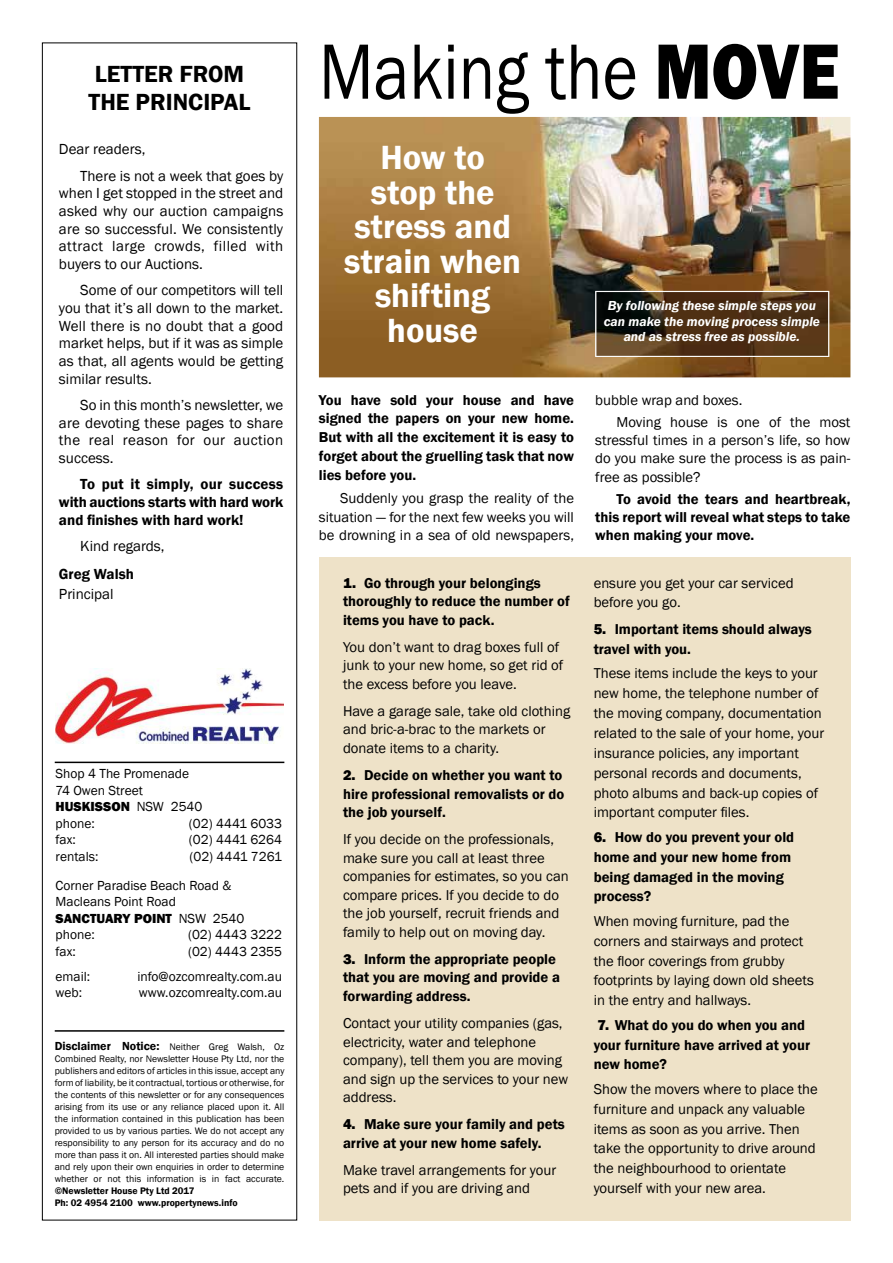
<style>
.page{position:relative;width:893px;height:1263px;background:#fff}
.page>*{position:absolute;margin:0;border:0;box-sizing:border-box;transform-origin:0 0}
.t1{font:81px "Franklin Gothic";color:#000;scale:.83 1}
.t2{font:600 34.5px/34.5px "Franklin Gothic";color:#fff;text-align:center}
.t3{font:600 24px/28.8px "Franklin Gothic";color:#000}
.t4{font:15px/17.7px "Franklin Gothic";color:#000;text-align:justify}
.t5{font:600 15px/17.7px "Franklin Gothic";letter-spacing:-.005em;color:#000;text-align:justify}
.t6{font:14.7px/20px "Franklin Gothic";color:#000}
.t7{font:600 14.7px/18.6px "Franklin Gothic";color:#000}
.t8{font:13.5px/16.5px "Franklin Gothic";color:#000}
.t9{font:italic 600 13.5px/15.8px "Franklin Gothic";color:#fff;text-align:center}
.t10{font:9.75px/12px "Franklin Gothic";color:#000;text-align:justify}
.t11{font:600 9.75px/12px "Franklin Gothic";color:#000}
.s1{font-weight:800}
.s2{font-weight:600;font-size:12px}
</style>
<div class="page">
<hr style="left:55px;top:1030px;width:229px;height:2px;background:#000">
<hr style="left:55px;top:762px;width:229px;height:1px;background:#000">
<img style="left:56px;top:668px;width:227px;height:75px">
<div style="left:319px;top:557px;width:531px;height:664px;background:#eee2c8"></div>
<img style="left:319px;top:117px;width:531px;height:260px">
<img style="left:595px;top:291px;width:234px;height:66px">
<h1 class="t1" style="left:319px;top:21px;width:628px">Making the <span class="s1">MOVE</span></h1>
<h2 class="t2" style="left:344px;top:141px;width:179px">How to stop the stress and strain when shifting house</h2>
<h3 class="t3" style="left:89px;top:60px;width:163px">LETTER FROM<br>THE PRINCIPAL</h3>
<p class="t4" style="left:80px;top:137px;width:205px;line-height:26.2px;text-indent:-21px">Dear readers,<br>There is not a week that goes by</p>
<p class="t4" style="left:59px;top:185px;width:226px">when I get stopped in the street and asked why our auction campaigns are so successful. We consistently attract large crowds, filled with buyers to our Auctions.</p>
<p class="t4" style="left:59px;top:282px;width:226px;text-indent:21px">Some of our competitors will tell you that it’s all down to the market.<br>Well there is no doubt that a good market helps, but if it was as simple as that, all agents would be getting similar results.</p>
<p class="t4" style="left:59px;top:396px;width:226px;text-indent:21px">So in this month’s newsletter, we are devoting these pages to share the real reason for our auction success.</p>
<p class="t5" style="left:59px;top:476px;width:226px;text-indent:21px">To put it simply, our success with auctions starts with hard work and finishes with hard work!</p>
<p class="t4" style="left:80px;top:538px;width:86px">Kind regards,</p>
<p class="t5" style="left:59px;top:566px;width:76px">Greg Walsh</p>
<p class="t4" style="left:59px;top:585px;width:56px">Principal</p>
<p class="t7" style="left:343px;top:573px;width:228px"><span class="s1">1.</span> Go through your belongings thoroughly to reduce the number of items you have to pack.</p>
<p class="t6" style="left:343px;top:638px;width:222px;line-height:18.6px">You don’t want to drag boxes full of junk to your new home, so get rid of the excess before you leave.</p>
<p class="t6" style="left:343px;top:702px;width:229px;line-height:18.6px">Have a garage sale, take old clothing and bric-a-brac to the markets or donate items to a charity.</p>
<p class="t7" style="left:343px;top:766px;width:223px"><span class="s1">2.</span> Decide on whether you want to hire professional removalists or do the job yourself.</p>
<p class="t6" style="left:343px;top:830px;width:227px;line-height:18.6px">If you decide on the professionals, make sure you call at least three companies for estimates, so you can compare prices. If you decide to do the job yourself, recruit friends and family to help out on moving day.</p>
<p class="t7" style="left:343px;top:950px;width:219px"><span class="s1">3.</span> Inform the appropriate people that you are moving and provide a forwarding address.</p>
<p class="t6" style="left:343px;top:1014px;width:227px;line-height:18.6px">Contact your utility companies (gas, electricity, water and telephone company), tell them you are moving and sign up the services to your new address.</p>
<p class="t7" style="left:343px;top:1115px;width:223px"><span class="s1">4.</span> Make sure your family and pets arrive at your new home safely.</p>
<p class="t6" style="left:343px;top:1161px;width:215px;line-height:18.6px">Make travel arrangements for your pets and if you are driving and</p>
<p class="t9" style="left:604px;top:298px;width:218px">By following these simple steps you can make the moving process simple and as stress free as possible.</p>
<p class="t6" style="left:617px;top:389px;width:235px;line-height:22.4px;text-indent:-21px">bubble wrap and boxes.<br>Moving house is one of the most</p>
<p class="t6" style="left:595px;top:432px;width:257px;line-height:18.1px;text-align:justify">stressful times in a person’s life, so how do you make sure the process is as pain&shy;free as possible?</p>
<p class="t7" style="left:595px;top:490px;width:257px;line-height:18.1px;text-align:justify;text-indent:21px">To avoid the tears and heartbreak, this report will reveal what steps to take when making your move.</p>
<p class="t7" style="left:319px;top:391px;width:257px;text-align:justify">You have sold your house and have signed the papers on your new home.<br>But with all the excitement it is easy to forget about the gruelling task that now lies before you.</p>
<p class="t6" style="left:319px;top:489px;width:257px;line-height:18.8px;text-align:justify;text-indent:21px">Suddenly you grasp the reality of the situation — for the next few weeks you will be drowning in a sea of old newspapers,</p>
<p class="t6" style="left:594px;top:573px;width:201px">ensure you get your car serviced before you go.</p>
<p class="t7" style="left:594px;top:619px;width:220px;line-height:20px"><span class="s1">5.</span> Important items should always travel with you.</p>
<p class="t6" style="left:594px;top:663px;width:232px">These items include the keys to your new home, the telephone number of the moving company, documentation related to the sale of your home, your insurance policies, any important personal records and documents, photo albums and back-up copies of important computer files.</p>
<p class="t7" style="left:594px;top:827px;width:202px;line-height:20px"><span class="s1">6.</span> How do you prevent your old home and your new home from being damaged in the moving process?</p>
<p class="t6" style="left:594px;top:911px;width:222px">When moving furniture, pad the corners and stairways and protect the floor coverings from grubby footprints by laying down old sheets in the entry and hallways.</p>
<p class="t7" style="left:594px;top:1015px;width:218px;line-height:20px"><span class="s1">7.</span> What do you do when you and your furniture have arrived at your new home?</p>
<p class="t6" style="left:594px;top:1079px;width:226px">Show the movers where to place the furniture and unpack any valuable items as soon as you arrive. Then take the opportunity to drive around the neighbourhood to orientate yourself with your new area.</p>
<p class="t8" style="left:56px;top:766px;width:148px">Shop 4 The Promenade<br>74 Owen Street<br><span class="s1">HUSKISSON</span> NSW 2540 phone:</p>
<p class="t8" style="left:189px;top:815px;width:95px">(02) 4441 6033</p>
<p class="t8" style="left:56px;top:832px;width:22px">fax:</p>
<p class="t8" style="left:189px;top:832px;width:95px">(02) 4441 6264</p>
<p class="t8" style="left:56px;top:848px;width:44px">rentals:</p>
<p class="t8" style="left:56px;top:842px;width:228px;line-height:29.2px;text-indent:134px">(02) 4441 7261<br>Corner Paradise Beach Road &amp;</p>
<p class="t8" style="left:56px;top:894px;width:190px">Macleans Point Road<br><span class="s1">SANCTUARY POINT</span> NSW 2540 phone:</p>
<p class="t8" style="left:188px;top:927px;width:95px">(02) 4443 3222</p>
<p class="t8" style="left:56px;top:943px;width:22px">fax:</p>
<p class="t8" style="left:188px;top:943px;width:95px">(02) 4443 2355</p>
<p class="t8" style="left:56px;top:968px;width:36px">email:</p>
<p class="t8" style="left:137px;top:968px;width:146px">info@ozcomrealty.com.au</p>
<p class="t8" style="left:56px;top:985px;width:28px">web:</p>
<p class="t8" style="left:139px;top:985px;width:145px">www.ozcomrealty.com.au</p>
<p class="t10" style="left:55px;top:1041px;width:231px"><span class="s2">Disclaimer Notice:</span> Neither Greg Walsh, Oz Combined Realty, nor Newsletter House Pty Ltd, nor the publishers and editors of articles in this issue, accept any form of liability, be it contractual, tortious or otherwise, for the contents of this newsletter or for any consequences arising from its use or any reliance placed upon it. All the information contained in this publication has been provided to us by various parties. We do not accept any responsibility to any person for its accuracy and do no more than pass it on. All interested parties should make and rely upon their own enquiries in order to determine whether or not this information is in fact accurate.</p>
<p class="t11" style="left:55px;top:1185px;width:184px">©Newsletter House Pty Ltd 2017<br>Ph: 02 4954 2100 www.propertynews.info</p>
</div>
